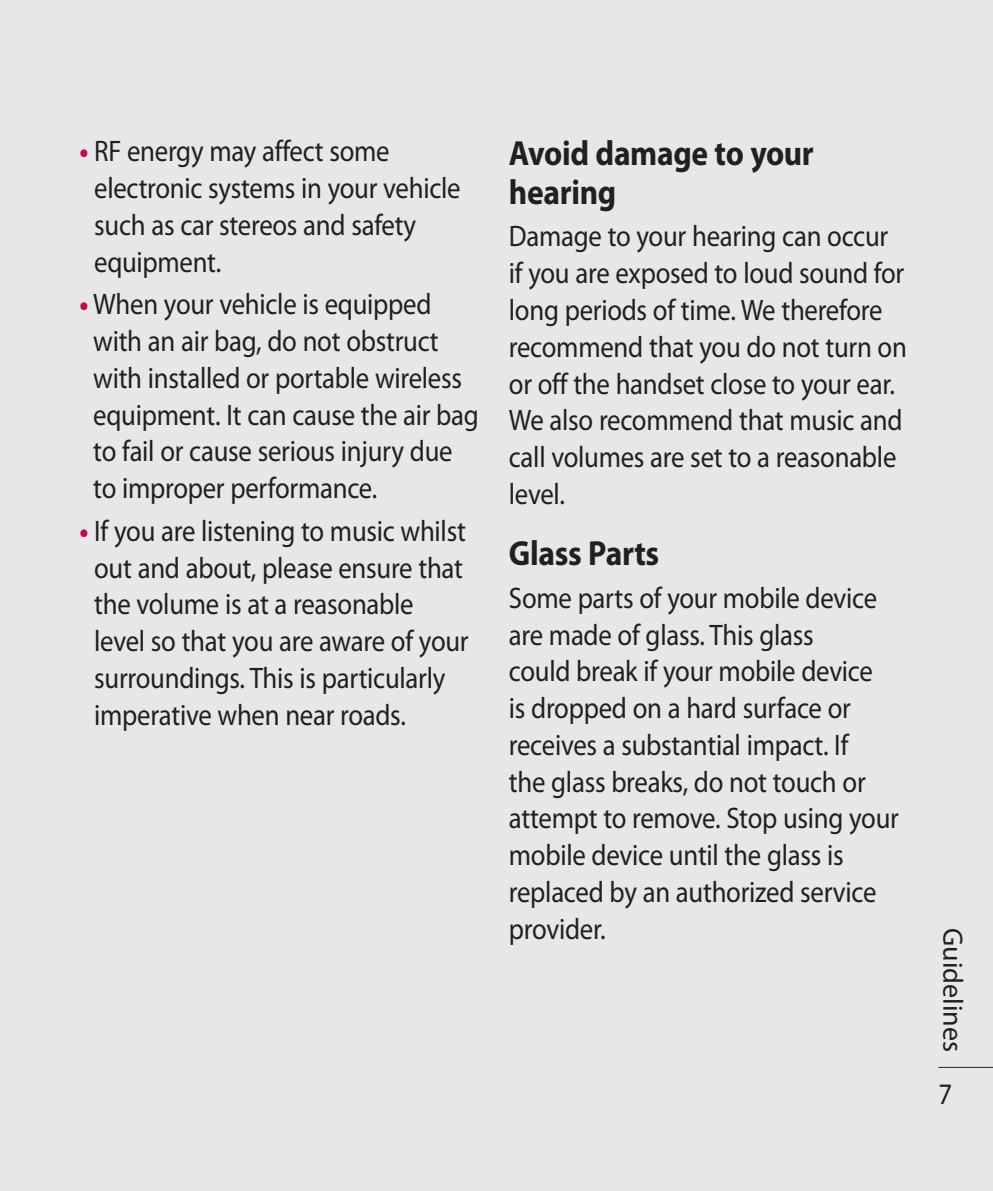
<style>
.page{position:relative;width:993px;height:1191px;background:#fff}
.page>*{position:absolute;margin:0;border:0;box-sizing:border-box;transform-origin:0 0}
.t1{font:700 35px/38.5px "Myriad Pro";letter-spacing:-.01em;color:#231f20;scale:.9 1}
.t2{font:29.75px/36.8px "Myriad Pro";letter-spacing:-.01em;color:#231f20;scale:.9 1}
.t3{font:28px "Myriad Pro";color:#231f20}
.s1{font-weight:700;color:#c50750}
</style>
<div class="page">
<div style="left:0;top:0;width:992px;height:1191px;background:#e6e7e9"></div>
<hr style="left:938px;top:1066px;width:54px;height:2px;background:#231f20">
<p class="t2" style="left:94px;top:135px;width:408px;text-indent:-15px"><span class="s1">•</span> RF energy may affect some electronic systems in your vehicle such as car stereos and safety equipment.</p>
<p class="t2" style="left:93px;top:288px;width:430px;text-indent:-14px"><span class="s1">•</span> When your vehicle is equipped with an air bag, do not obstruct with installed or portable wireless equipment. It can cause the air bag to fail or cause serious injury due to improper performance.</p>
<p class="t2" style="left:94px;top:514px;width:417px;text-indent:-15px"><span class="s1">•</span> If you are listening to music whilst out and about, please ensure that the volume is at a reasonable level so that you are aware of your surroundings. This is particularly imperative when near roads.</p>
<p class="t1" style="left:508px;top:137px;width:340px">Avoid damage to your hearing</p>
<p class="t2" style="left:508px;top:220px;width:443px">Damage to your hearing can occur if you are exposed to loud sound for long periods of time. We therefore recommend that you do not turn on or off the handset close to your ear.<br>We also recommend that music and call volumes are set to a reasonable level.</p>
<p class="t1" style="left:508px;top:536px;width:168px">Glass Parts</p>
<p class="t2" style="left:508px;top:581px;width:435px">Some parts of your mobile device are made of glass. This glass<br>could break if your mobile device<br>is dropped on a hard surface or receives a substantial impact. If<br>the glass breaks, do not touch or attempt to remove. Stop using your mobile device until the glass is replaced by an authorized service provider.</p>
<p class="t3" style="left:963px;top:928px;width:125px;rotate:90deg">Guidelines</p>
<p class="t2" style="left:938px;top:1077px;width:17px">7</p>
</div>
